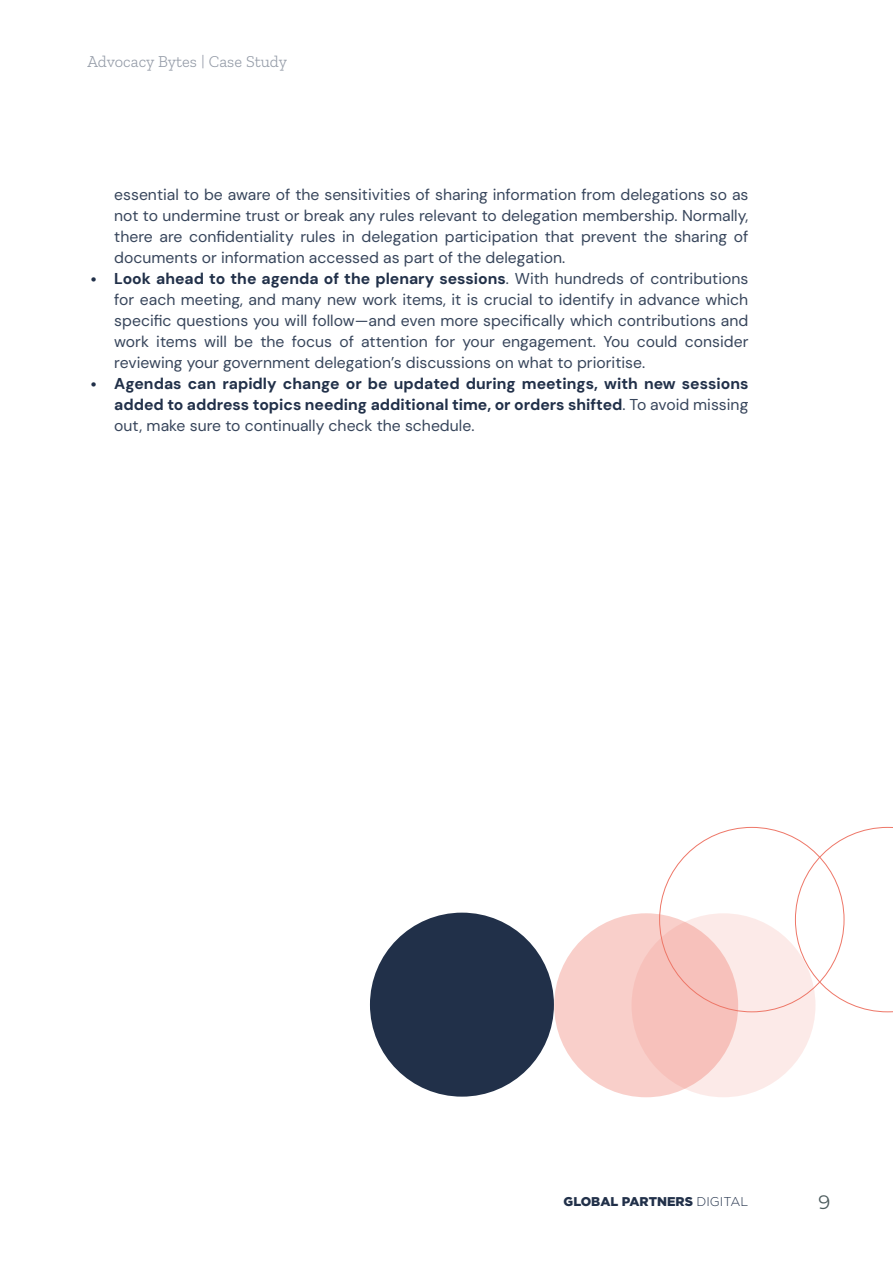
<style>
.page{position:relative;width:893px;height:1263px;background:#fff}
.page>*{position:absolute;margin:0;border:0;box-sizing:border-box;transform-origin:0 0}
.t1{font:19.5px "Montserrat";color:#4d5c5e}
.t2{font:300 16.5px "Zilla Slab";color:#7a8392}
.t3{font:15.75px/21px "DM Sans 18 pt";color:#37455b;text-align:justify}
.t4{font:700 15.75px/21px "DM Sans 18 pt";color:#213049;text-align:justify}
.t5{font:900 12.75px "Gotham";color:#213049}
.s1{font-family:"Akkurat Mono";color:#213049}
.s2{font-weight:700;color:#213049}
.s3{font-family:"Akkurat Mono";font-weight:400}
.s4{font-weight:400;color:#37455b}
.s5{font-weight:300}
</style>
<div class="page">
<div style="left:370px;top:913px;width:184px;height:184px;background:#213049;border-radius:50%"></div>
<div style="left:554px;top:913px;width:184px;height:184px;background:#f9cfca;border-radius:50%"></div>
<svg style="left:631px;top:913px;width:184px;height:184px"></svg>
<svg style="left:795px;top:827px;width:98px;height:185px"></svg>
<p class="t2" style="left:88px;top:52px;width:201px">Advocacy Bytes | Case Study</p>
<p class="t3" style="left:114px;top:184px;width:636px">essential to be aware of the sensitivities of sharing information from delegations so as not to undermine trust or break any rules relevant to delegation membership. Normally, there are confidentiality rules in delegation participation that prevent the sharing of documents or information accessed as part of the delegation.</p>
<p class="t3" style="left:114px;top:268px;width:636px;text-indent:-26px"><span class="s1">•</span> <span class="s2">Look ahead to the agenda of the plenary sessions</span>. With hundreds of contributions for each meeting, and many new work items, it is crucial to identify in advance which specific questions you will follow—and even more specifically which contributions and work items will be the focus of attention for your engagement. You could consider reviewing your government delegation’s discussions on what to prioritise.</p>
<p class="t4" style="left:114px;top:373px;width:636px;text-indent:-26px"><span class="s3">•</span> Agendas can rapidly change or be updated during meetings, with new sessions added to address topics needing additional time, or orders shifted<span class="s4">. To avoid missing out, make sure to continually check the schedule.</span></p>
<p class="t5" style="left:564px;top:1193px;width:186px">GLOBAL PARTNERS <span class="s5">DIGITAL</span></p>
<p class="t1" style="left:819px;top:1188px;width:13px">9</p>
</div>
